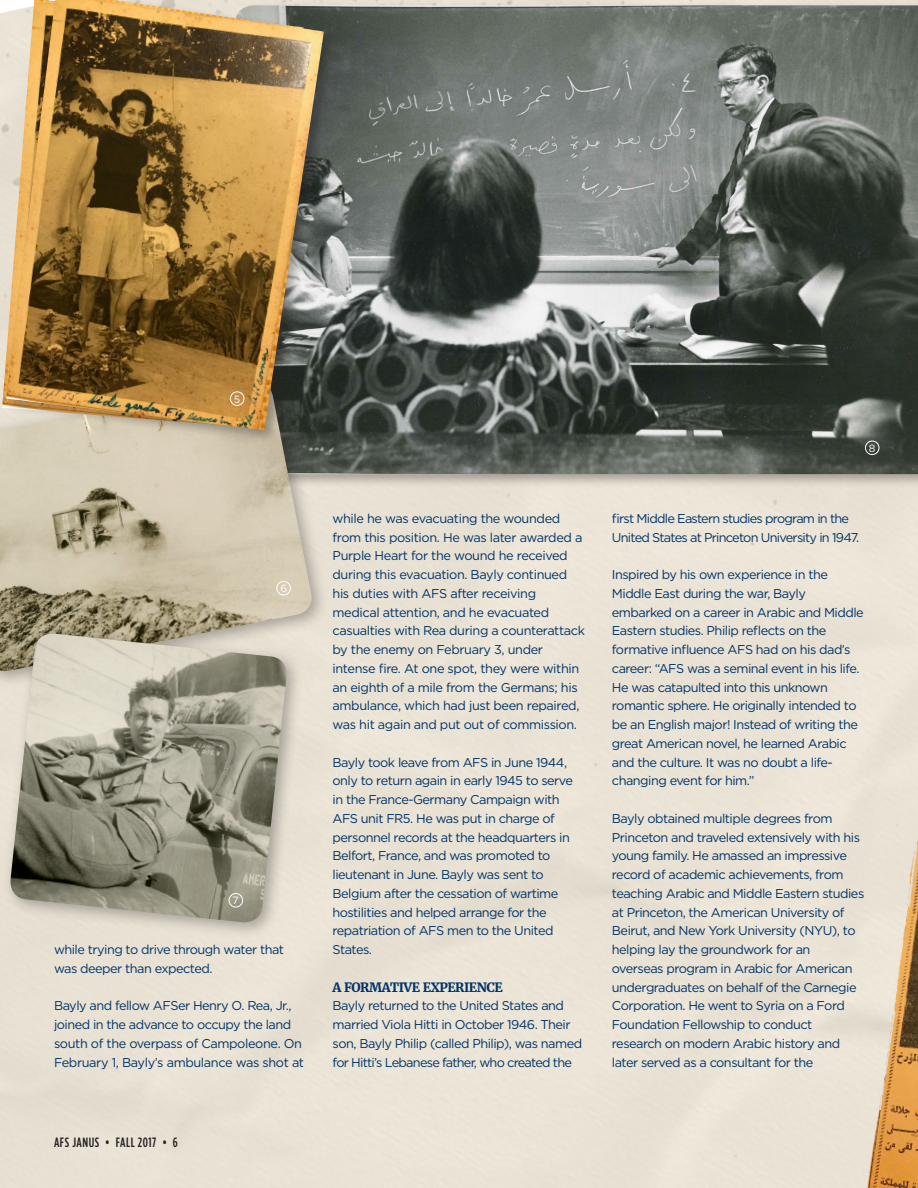
<style>
.page{position:relative;width:918px;height:1188px;background:#fff}
.page>*{position:absolute;margin:0;border:0;box-sizing:border-box;transform-origin:0 0}
.t1{font:500 13.5px "Gotham Condensed";letter-spacing:.04em;color:#231f20}
.body{font:12.75px/18.8px "Gotham";letter-spacing:-.04em;color:#003367}
.body-2{font:12.75px/18.8px "Gotham";letter-spacing:-.06em;color:#003367}
.body-3{font:10.5px "Gotham";color:#fff}
.s1{font-family:"Merriweather";font-weight:700}
</style>
<div class="page">
<div style="left:232px;top:1px;width:686px;height:488px;background:#231f20;opacity:.35"></div>
<img style="left:329px;top:5px;width:589px;height:469px">
<div style="left:0;top:373px;width:329px;height:315px;background:#231f20;opacity:.35"></div>
<img style="left:0;top:381px;width:315px;height:290px">
<div style="left:865px;top:441px;width:14px;height:14px;border:1px solid #fff;border-radius:50%"></div>
<img style="left:812px;top:567px;width:106px;height:621px">
<div style="left:276px;top:581px;width:15px;height:14px;border:1px solid #fff;border-radius:50%"></div>
<div style="left:3px;top:0;width:335px;height:444px;background:#231f20;opacity:.35"></div>
<img style="left:6px;top:0;width:318px;height:430px">
<div style="left:2px;top:625px;width:302px;height:315px;background:#231f20;opacity:.35"></div>
<img style="left:9px;top:634px;width:279px;height:290px">
<div style="left:230px;top:392px;width:14px;height:14px;border:1px solid #fff;border-radius:50%"></div>
<div style="left:229px;top:893px;width:14px;height:14px;border:1px solid #fff;border-radius:50%"></div>
<p class="body-3" style="left:234px;top:392px;width:8px">5</p>
<p class="body-3" style="left:280px;top:582px;width:8px">6</p>
<p class="body-3" style="left:233px;top:894px;width:8px">7</p>
<p class="body" style="left:54px;top:940px;width:231px">while trying to drive through water that was deeper than expected.</p>
<p class="body" style="left:54px;top:996px;width:252px">Bayly and fellow AFSer Henry O. Rea, Jr., joined in the advance to occupy the land south of the overpass of Campoleone. On February 1, Bayly’s ambulance was shot at</p>
<p class="t1" style="left:54px;top:1135px;width:125px">AFS JANUS • FALL 2017 • 6</p>
<p class="body" style="left:333px;top:509px;width:254px">while he was evacuating the wounded from this position. He was later awarded a Purple Heart for the wound he received during this evacuation. Bayly continued his duties with AFS after receiving medical attention, and he evacuated casualties with Rea during a counterattack by the enemy on February 3, under intense fire. At one spot, they were within an eighth of a mile from the Germans; his ambulance, which had just been repaired, was hit again and put out of commission.</p>
<p class="body" style="left:333px;top:752px;width:242px">Bayly took leave from AFS in June 1944, only to return again in early 1945 to serve in the France-Germany Campaign with AFS unit FR5. He was put in charge of personnel records at the headquarters in Belfort, France, and was promoted to lieutenant in June. Bayly was sent to Belgium after the cessation of wartime hostilities and helped arrange for the repatriation of AFS men to the United States.</p>
<p class="body" style="left:333px;top:977px;width:251px"><span class="s1">A FORMATIVE EXPERIENCE<br></span>Bayly returned to the United States and married Viola Hitti in October 1946. Their son, Bayly Philip (called Philip), was named for Hitti’s Lebanese father, who created the</p>
<p class="body-3" style="left:869px;top:441px;width:8px">8</p>
<p class="body-2" style="left:612px;top:509px;width:249px">first Middle Eastern studies program in the<br>United States at Princeton University in 1947.</p>
<p class="body" style="left:612px;top:565px;width:253px">Inspired by his own experience in the Middle East during the war, Bayly embarked on a career in Arabic and Middle Eastern studies. Philip reflects on the formative influence AFS had on his dad’s career: “AFS was a seminal event in his life.<br>He was catapulted into this unknown romantic sphere. He originally intended to be an English major! Instead of writing the great American novel, he learned Arabic and the culture. It was no doubt a life&shy;changing event for him.”</p>
<p class="body" style="left:612px;top:809px;width:254px">Bayly obtained multiple degrees from Princeton and traveled extensively with his young family. He amassed an impressive record of academic achievements, from teaching Arabic and Middle Eastern studies at Princeton, the American University of Beirut, and New York University (NYU), to helping lay the groundwork for an overseas program in Arabic for American undergraduates on behalf of the Carnegie Corporation. He went to Syria on a Ford Foundation Fellowship to conduct research on modern Arabic history and later served as a consultant for the</p>
</div>
